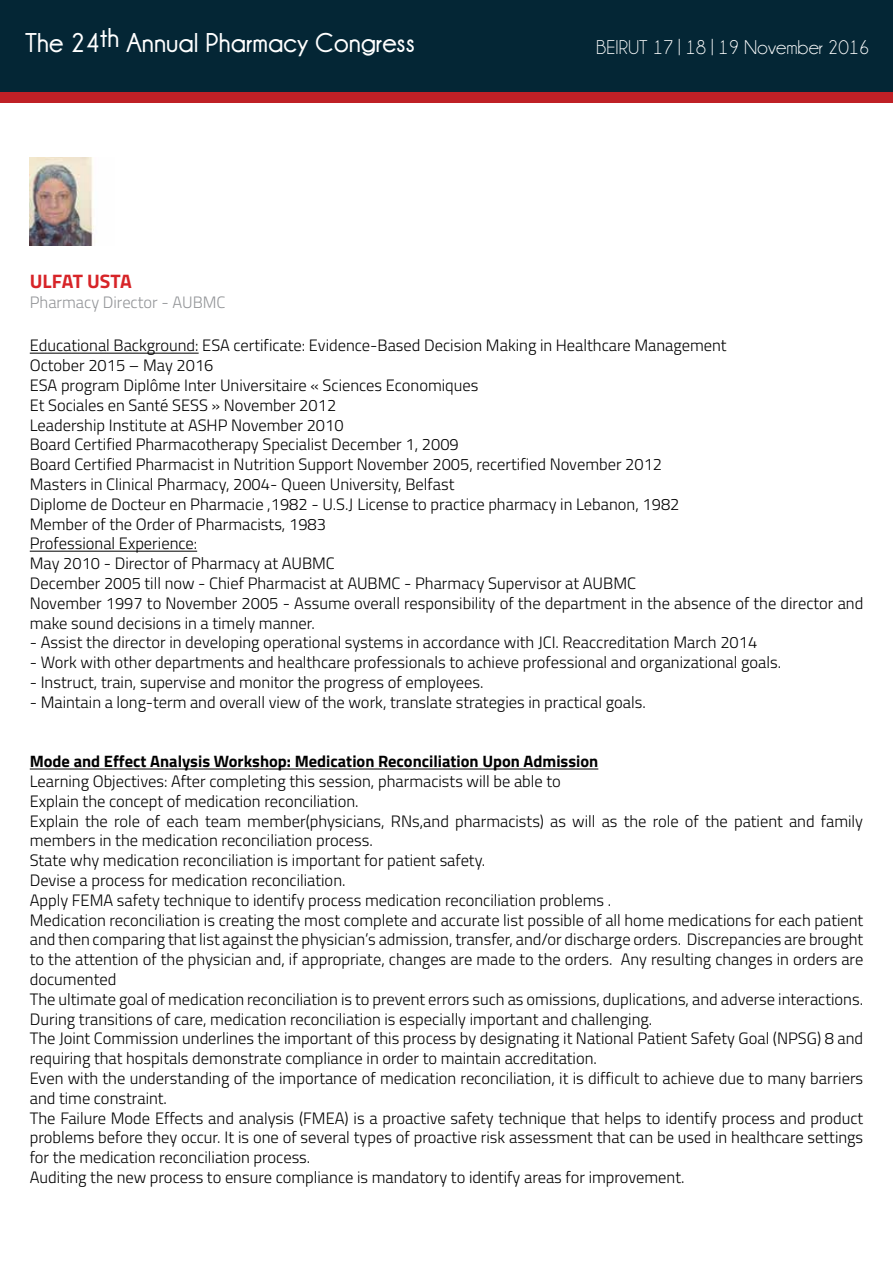
<style>
.page{position:relative;width:893px;height:1263px;background:#fff}
.page>*{position:absolute;margin:0;border:0;box-sizing:border-box;transform-origin:0 0}
.t1{font:700 27.3px "Champagne&Limousines";color:#fff}
.t2{font:20.1px "Champagne&Limousines";color:#fff}
.t3{font:700 19.5px "Titillium";color:#d72428}
.t4{font:300 16.5px/19.8px "Titillium";color:#000}
.t5{font:700 16.5px "Titillium";color:#000}
.t6{font:300 16.5px "Titillium";color:#939598}
</style>
<div class="page">
<div style="left:0;top:0;width:893px;height:92px;background:#042635"></div>
<div style="left:0;top:92px;width:893px;height:10px;background:#bf2026"></div>
<hr style="left:30px;top:353px;width:169px;height:1px;background:#000">
<hr style="left:30px;top:551px;width:167px;height:1px;background:#000">
<hr style="left:30px;top:769px;width:568px;height:1px;background:#000">
<img style="left:30px;top:157px;width:65px;height:89px">
<h1 class="t1" style="left:25px;top:28px;width:391px">The 24th Annual Pharmacy Congress</h1>
<p class="t2" style="left:596px;top:36px;width:275px">BEIRUT 17 | 18 | 19 November 2016</p>
<p class="t3" style="left:30px;top:266px;width:104px">ULFAT USTA</p>
<p class="t6" style="left:30px;top:290px;width:197px">Pharmacy Director - AUBMC</p>
<p class="t4" style="left:30px;top:335px;width:835px">Educational Background: ESA certificate: Evidence-Based Decision Making in Healthcare Management<br>October 2015 – May 2016<br>ESA program Diplôme Inter Universitaire « Sciences Economiques<br>Et Sociales en Santé SESS » November 2012<br>Leadership Institute at ASHP November 2010<br>Board Certified Pharmacotherapy Specialist December 1, 2009<br>Board Certified Pharmacist in Nutrition Support November 2005, recertified November 2012<br>Masters in Clinical Pharmacy, 2004- Queen University, Belfast<br>Diplome de Docteur en Pharmacie ,1982 - U.S.J License to practice pharmacy in Lebanon, 1982<br>Member of the Order of Pharmacists, 1983<br>Professional Experience:<br>May 2010 - Director of Pharmacy at AUBMC<br>December 2005 till now - Chief Pharmacist at AUBMC - Pharmacy Supervisor at AUBMC<br>November 1997 to November 2005 - Assume overall responsibility of the department in the absence of the director and make sound decisions in a timely manner.</p>
<p class="t4" style="left:30px;top:632px;width:729px">- Assist the director in developing operational systems in accordance with JCI. Reaccreditation March 2014</p>
<p class="t4" style="left:30px;top:652px;width:753px">- Work with other departments and healthcare professionals to achieve professional and organizational goals.</p>
<p class="t4" style="left:30px;top:671px;width:455px">- Instruct, train, supervise and monitor the progress of employees.</p>
<p class="t4" style="left:30px;top:691px;width:617px">- Maintain a long-term and overall view of the work, translate strategies in practical goals.</p>
<p class="t5" style="left:30px;top:749px;width:570px">Mode and Effect Analysis Workshop: Medication Reconciliation Upon Admission</p>
<p class="t4" style="left:30px;top:770px;width:835px">Learning Objectives: After completing this session, pharmacists will be able to<br>Explain the concept of medication reconciliation.<br>Explain the role of each team member(physicians, RNs,and pharmacists) as will as the role of the patient and family members in the medication reconciliation process.<br>State why medication reconciliation is important for patient safety.<br>Devise a process for medication reconciliation.<br>Apply FEMA safety technique to identify process medication reconciliation problems .<br>Medication reconciliation is creating the most complete and accurate list possible of all home medications for each patient and then comparing that list against the physician’s admission, transfer, and/or discharge orders. Discrepancies are brought to the attention of the physician and, if appropriate, changes are made to the orders. Any resulting changes in orders are documented<br>The ultimate goal of medication reconciliation is to prevent errors such as omissions, duplications, and adverse interactions.<br>During transitions of care, medication reconciliation is especially important and challenging.<br>The Joint Commission underlines the important of this process by designating it National Patient Safety Goal (NPSG) 8 and requiring that hospitals demonstrate compliance in order to maintain accreditation.<br>Even with the understanding of the importance of medication reconciliation, it is difficult to achieve due to many barriers and time constraint.<br>The Failure Mode Effects and analysis (FMEA) is a proactive safety technique that helps to identify process and product problems before they occur. It is one of several types of proactive risk assessment that can be used in healthcare settings for the medication reconciliation process.<br>Auditing the new process to ensure compliance is mandatory to identify areas for improvement.</p>
</div>
